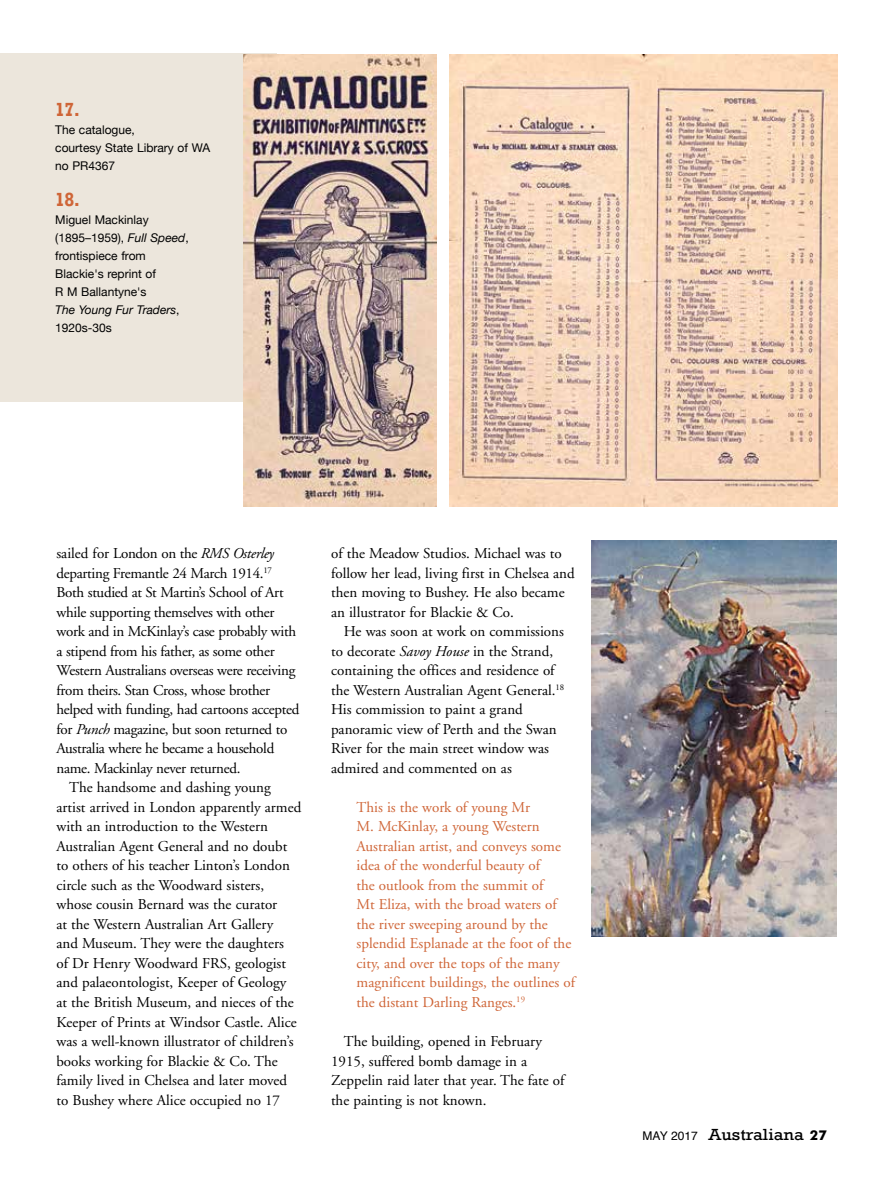
<style>
.page{position:relative;width:893px;height:1183px;background:#fff}
.page>*{position:absolute;margin:0;border:0;box-sizing:border-box;transform-origin:0 0}
.t1{font:700 19.5px "Rockwell";color:#cf6537;scale:.91 1}
.t2{font:16.5px "Rockwell";color:#000;scale:1.12 1}
.t3{font:15px/19.5px "Adobe Garamond";color:#000}
.t4{font:15px "Adobe Garamond";letter-spacing:-.02em;color:#000}
.t5{font:15px/19.5px "Adobe Garamond";color:#cf6537}
.t6{font:12px/18px "Helvetica Neue";color:#000}
.s1{font-style:italic}
.s2{font-family:"Helvetica";font-size:12px}
.s3{font-family:"Futura BT";font-weight:700;font-size:13.5px}
</style>
<div class="page">
<div style="left:0;top:53px;width:276px;height:349px;background:#ece6dc"></div>
<img style="left:243px;top:54px;width:194px;height:453px">
<img style="left:450px;top:54px;width:387px;height:453px">
<img style="left:591px;top:540px;width:246px;height:395px">
<h1 class="t1" style="left:55px;top:97px;width:29px">17.</h1>
<p class="t6" style="left:55px;top:121px;width:157px">The catalogue,<br>courtesy State Library of WA no PR4367</p>
<h1 class="t1" style="left:55px;top:187px;width:29px">18.</h1>
<p class="t6" style="left:55px;top:211px;width:135px">Miguel Mackinlay (1895–1959), <span class="s1">Full Speed</span>, frontispiece from<br>Blackie's reprint of<br>R M Ballantyne's<br><span class="s1">The Young Fur Traders</span>,<br>1920s-30s</p>
<p class="t4" style="left:56px;top:545px;width:219px">sailed for London on the <span class="s1">RMS Osterley</span></p>
<p class="t4" style="left:56px;top:564px;width:217px">departing Fremantle 24 March 1914.<sup>17</sup></p>
<p class="t4" style="left:56px;top:584px;width:229px">Both studied at St Martin’s School of Art</p>
<p class="t4" style="left:56px;top:603px;width:220px">while supporting themselves with other</p>
<p class="t4" style="left:56px;top:623px;width:241px">work and in McKinlay’s case probably with</p>
<p class="t4" style="left:56px;top:642px;width:220px">a stipend from his father, as some other</p>
<p class="t4" style="left:56px;top:662px;width:240px">Western Australians overseas were receiving</p>
<p class="t4" style="left:56px;top:681px;width:215px">from theirs. Stan Cross, whose brother</p>
<p class="t4" style="left:56px;top:701px;width:244px">helped with funding, had cartoons accepted</p>
<p class="t4" style="left:56px;top:720px;width:232px">for <span class="s1">Punch</span> magazine, but soon returned to</p>
<p class="t4" style="left:56px;top:740px;width:219px">Australia where he became a household</p>
<p class="t4" style="left:56px;top:759px;width:186px">name. Mackinlay never returned.</p>
<p class="t3" style="left:69px;top:778px;width:203px">The handsome and dashing young</p>
<p class="t3" style="left:56px;top:797px;width:246px">artist arrived in London apparently armed</p>
<p class="t3" style="left:56px;top:817px;width:213px">with an introduction to the Western</p>
<p class="t3" style="left:56px;top:836px;width:232px">Australian Agent General and no doubt</p>
<p class="t3" style="left:56px;top:856px;width:235px">to others of his teacher Linton’s London</p>
<p class="t3" style="left:56px;top:875px;width:209px">circle such as the Woodward sisters,</p>
<p class="t3" style="left:56px;top:895px;width:222px">whose cousin Bernard was the curator</p>
<p class="t3" style="left:56px;top:914px;width:218px">at the Western Australian Art Gallery</p>
<p class="t3" style="left:56px;top:934px;width:229px">and Museum. They were the daughters</p>
<p class="t3" style="left:56px;top:953px;width:231px">of Dr Henry Woodward FRS, geologist</p>
<p class="t3" style="left:56px;top:973px;width:231px">and palaeontologist, Keeper of Geology</p>
<p class="t3" style="left:56px;top:992px;width:239px">at the British Museum, and nieces of the</p>
<p class="t3" style="left:56px;top:1012px;width:242px">Keeper of Prints at Windsor Castle. Alice</p>
<p class="t3" style="left:56px;top:1031px;width:239px">was a well-known illustrator of children’s</p>
<p class="t3" style="left:56px;top:1051px;width:223px">books working for Blackie &amp; Co. The</p>
<p class="t3" style="left:56px;top:1070px;width:232px">family lived in Chelsea and later moved</p>
<p class="t3" style="left:56px;top:1090px;width:225px">to Bushey where Alice occupied no 17</p>
<p class="t3" style="left:331px;top:544px;width:245px">of the Meadow Studios. Michael was to follow her lead, living first in Chelsea and then moving to Bushey. He also became an illustrator for Blackie &amp; Co.</p>
<p class="t3" style="left:331px;top:622px;width:235px;text-indent:13px">He was soon at work on commissions to decorate <span class="s1">Savoy House</span> in the Strand, containing the offices and residence of the Western Australian Agent General.<sup>18<br></sup>His commission to paint a grand panoramic view of Perth and the Swan River for the main street window was admired and commented on as</p>
<p class="t5" style="left:357px;top:797px;width:220px">This is the work of young Mr<br>M. McKinlay, a young Western<br>Australian artist, and conveys some idea of the wonderful beauty of<br>the outlook from the summit of<br>Mt Eliza, with the broad waters of the river sweeping around by the splendid Esplanade at the foot of the city, and over the tops of the many magnificent buildings, the outlines of the distant Darling Ranges.<sup>19</sup></p>
<p class="t3" style="left:331px;top:1031px;width:235px;text-indent:13px">The building, opened in February<br>1915, suffered bomb damage in a<br>Zeppelin raid later that year. The fate of the painting is not known.</p>
<p class="t2" style="left:643px;top:1124px;width:166px"><span class="s2">MAY 2017</span> Australiana <span class="s3">27</span></p>
</div>
